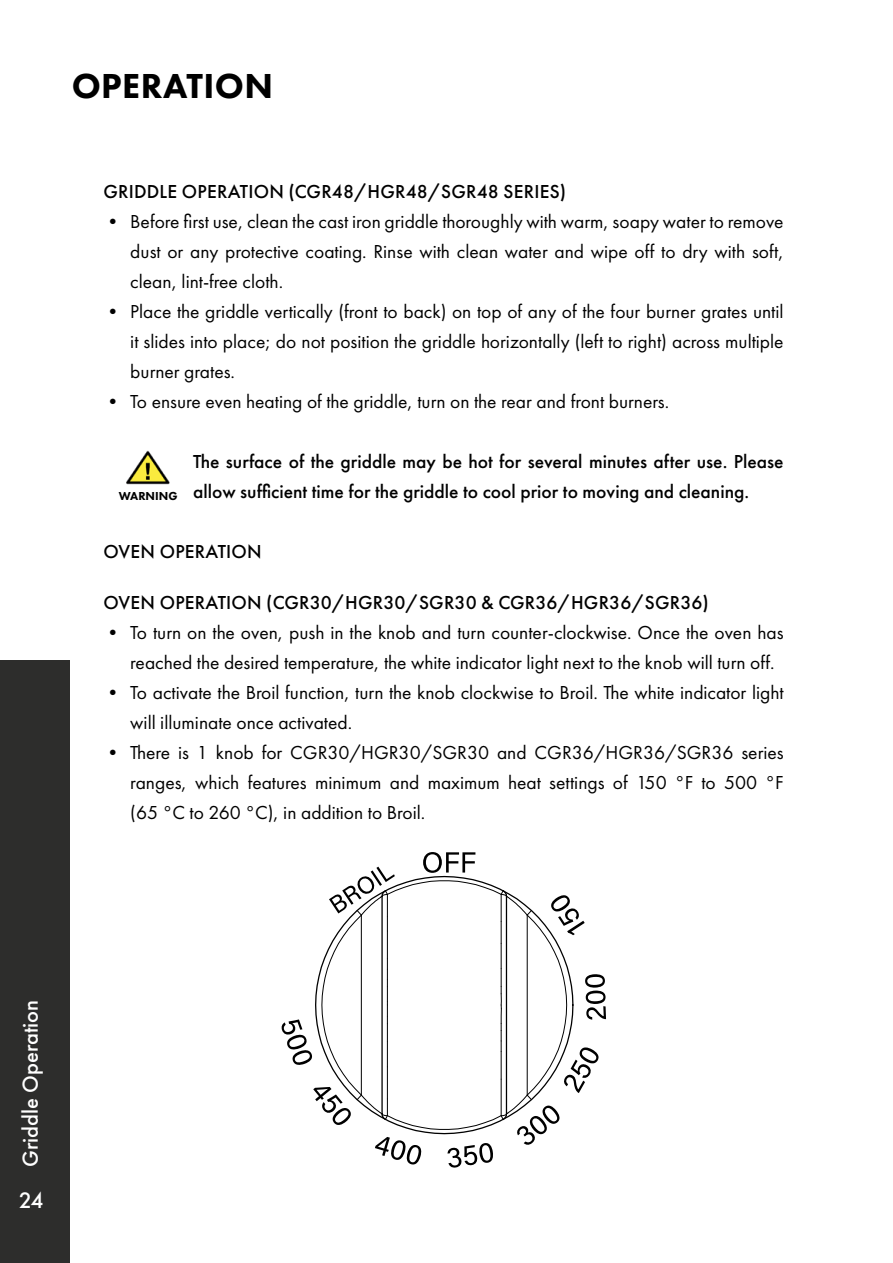
<style>
.page{position:relative;width:893px;height:1263px;background:#fff}
.page>*{position:absolute;margin:0;border:0;box-sizing:border-box;transform-origin:0 0}
.t1{font:800 36px "Futura PT";letter-spacing:.01em;color:#000}
.t2{font:500 23.25px "Futura PT";color:#fff}
.t3{font:500 22.5px "Futura PT";color:#fff}
.t4{font:19.5px/30px "Futura PT";color:#000;text-align:justify}
.t5{font:500 19.5px/30px "Futura PT";color:#000}
.t6{font:800 12px "Futura PT";color:#000}
</style>
<div class="page">
<div style="left:0;top:659px;width:70px;height:604px;background:#2d2d2c"></div>
<img style="left:126px;top:450px;width:44px;height:35px">
<svg style="left:281px;top:852px;width:325px;height:316px"></svg>
<h1 class="t1" style="left:72px;top:64px;width:203px">OPERATION</h1>
<p class="t5" style="left:103px;top:176px;width:464px">GRIDDLE OPERATION (CGR48/HGR48/SGR48 SERIES)</p>
<p class="t4" style="left:130px;top:206px;width:655px;text-indent:-27px">• Before first use, clean the cast iron griddle thoroughly with warm, soapy water to remove dust or any protective coating. Rinse with clean water and wipe off to dry with soft, clean, lint-free cloth.</p>
<p class="t4" style="left:130px;top:296px;width:655px;text-indent:-27px">• Place the griddle vertically (front to back) on top of any of the four burner grates until it slides into place; do not position the griddle horizontally (left to right) across multiple burner grates.</p>
<p class="t4" style="left:103px;top:386px;width:567px">• To ensure even heating of the griddle, turn on the rear and front burners.</p>
<p class="t6" style="left:119px;top:489px;width:60px">WARNING</p>
<p class="t5" style="left:193px;top:446px;width:592px">The surface of the griddle may be hot for several minutes after use. Please allow sufficient time for the griddle to cool prior to moving and cleaning.</p>
<p class="t5" style="left:103px;top:536px;width:160px">OVEN OPERATION</p>
<p class="t5" style="left:103px;top:588px;width:607px">OVEN OPERATION (CGR30/HGR30/SGR30 &amp; CGR36/HGR36/SGR36)</p>
<p class="t4" style="left:130px;top:618px;width:655px;text-indent:-27px">• To turn on the oven, push in the knob and turn counter-clockwise. Once the oven has reached the desired temperature, the white indicator light next to the knob will turn off.</p>
<p class="t4" style="left:130px;top:678px;width:655px;text-indent:-27px">• To activate the Broil function, turn the knob clockwise to Broil. The white indicator light will illuminate once activated.</p>
<p class="t4" style="left:130px;top:738px;width:655px;text-indent:-27px">• There is 1 knob for CGR30/HGR30/SGR30 and CGR36/HGR36/SGR36 series ranges, which features minimum and maximum heat settings of 150 °F to 500 °F (65 °C to 260 °C), in addition to Broil.</p>
<p class="t3" style="left:17px;top:1167px;width:168px;rotate:-90deg">Griddle Operation</p>
<p class="t2" style="left:19px;top:1186px;width:26px">24</p>
</div>
